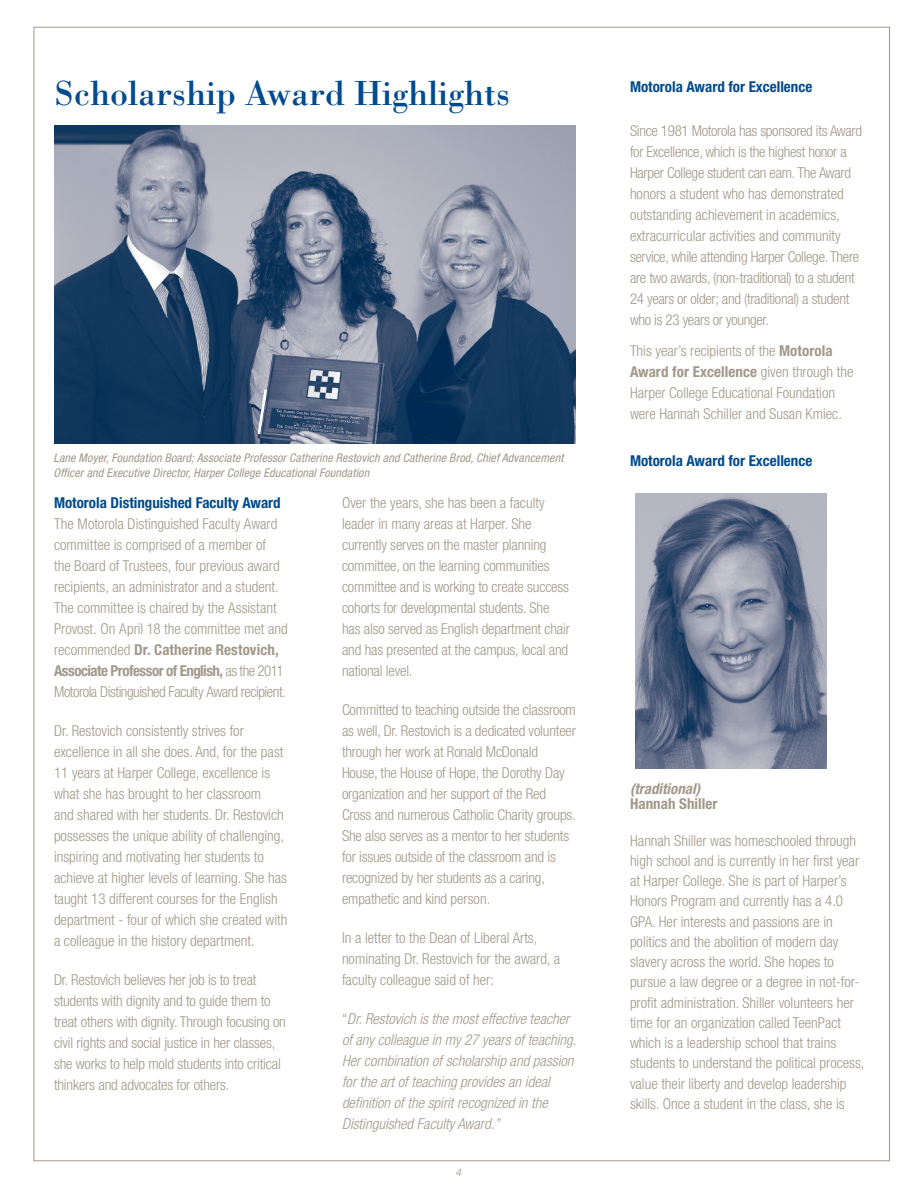
<style>
.page{position:relative;width:918px;height:1188px;background:#fff}
.page>*{position:absolute;margin:0;border:0;box-sizing:border-box;transform-origin:0 0}
.t1{font:36px "Bodoni";color:#004a8d}
.t2{font:300 condensed 15px/21px "Helvetica Neue LT Std";color:#a1988a}
.t3{font:300 condensed 15px/21px "Helvetica Neue LT Std";letter-spacing:-.02em;color:#a1988a}
.t4{font:italic 300 condensed 15px/21px "Helvetica Neue LT Std";color:#a1988a}
.t5{font:700 condensed 15px "Helvetica Neue LT Std";color:#004a8d}
.t6{font:italic 700 condensed 15px "Helvetica Neue LT Std";color:#a1988a}
.t7{font:700 condensed 15px "Helvetica Neue LT Std";letter-spacing:.005em;color:#a1988a}
.t8{font:italic condensed 12px/15px "Helvetica Neue LT Std";letter-spacing:.01em;color:#a1988a}
.t9{font:italic 300 10.5px "Helvetica Neue LT Std";color:#a1988a}
.s1{font-weight:700}
.s2{font-style:normal}
</style>
<div class="page">
<img style="left:54px;top:126px;width:522px;height:317px">
<img style="left:635px;top:494px;width:191px;height:275px">
<h1 class="t1" style="left:54px;top:71px;width:458px">Scholarship Award Highlights</h1>
<p class="t8" style="left:54px;top:450px;width:511px">Lane Moyer, Foundation Board; Associate Professor Catherine Restovich and Catherine Brod, Chief Advancement<br>Officer and Executive Director, Harper College Educational Foundation</p>
<p class="t5" style="left:54px;top:494px;width:228px">Motorola Distinguished Faculty Award</p>
<p class="t2" style="left:54px;top:513px;width:235px">The Motorola Distinguished Faculty Award committee is comprised of a member of<br>the Board of Trustees, four previous award recipients, an administrator and a student.<br>The committee is chaired by the Assistant Provost. On April 18 the committee met and recommended <span class="s1">Dr. Catherine Restovich, Associate Professor of English,</span> as the 2011<br>Motorola Distinguished Faculty Award recipient.</p>
<p class="t2" style="left:54px;top:720px;width:235px">Dr. Restovich consistently strives for excellence in all she does. And, for the past 11 years at Harper College, excellence is what she has brought to her classroom<br>and shared with her students. Dr. Restovich possesses the unique ability of challenging, inspiring and motivating her students to achieve at higher levels of learning. She has taught 13 different courses for the English department - four of which she created with a colleague in the history department.</p>
<p class="t2" style="left:54px;top:969px;width:233px">Dr. Restovich believes her job is to treat students with dignity and to guide them to treat others with dignity. Through focusing on civil rights and social justice in her classes, she works to help mold students into critical thinkers and advocates for others.</p>
<p class="t2" style="left:342px;top:492px;width:229px">Over the years, she has been a faculty leader in many areas at Harper. She currently serves on the master planning committee, on the learning communities committee and is working to create success cohorts for developmental students. She has also served as English department chair and has presented at the campus, local and national level.</p>
<p class="t2" style="left:342px;top:699px;width:235px">Committed to teaching outside the classroom as well, Dr. Restovich is a dedicated volunteer through her work at Ronald McDonald House, the House of Hope, the Dorothy Day organization and her support of the Red Cross and numerous Catholic Charity groups.<br>She also serves as a mentor to her students for issues outside of the classroom and is recognized by her students as a caring, empathetic and kind person.</p>
<p class="t2" style="left:342px;top:927px;width:220px">In a letter to the Dean of Liberal Arts, nominating Dr. Restovich for the award, a faculty colleague said of her:</p>
<p class="t4" style="left:342px;top:1009px;width:236px"><span class="s2">“</span>Dr. Restovich is the most effective teacher of any colleague in my 27 years of teaching.<br>Her combination of scholarship and passion for the art of teaching provides an ideal definition of the spirit recognized in the Distinguished Faculty Award.”</p>
<p class="t9" style="left:456px;top:1166px;width:7px">4</p>
<p class="t5" style="left:630px;top:77px;width:184px">Motorola Award for Excellence</p>
<p class="t3" style="left:630px;top:120px;width:234px">Since 1981 Motorola has sponsored its Award for Excellence, which is the highest honor a Harper College student can earn. The Award honors a student who has demonstrated outstanding achievement in academics, extracurricular activities and community service, while attending Harper College. There are two awards, (non-traditional) to a student 24 years or older; and (traditional) a student who is 23 years or younger.</p>
<p class="t2" style="left:630px;top:340px;width:225px">This year’s recipients of the <span class="s1">Motorola Award for Excellence</span> given through the Harper College Educational Foundation were Hannah Schiller and Susan Kmiec.</p>
<p class="t5" style="left:630px;top:451px;width:184px">Motorola Award for Excellence</p>
<p class="t6" style="left:630px;top:779px;width:72px">(traditional)</p>
<p class="t7" style="left:630px;top:794px;width:89px">Hannah Shiller</p>
<p class="t2" style="left:630px;top:830px;width:236px;line-height:20.2px">Hannah Shiller was homeschooled through high school and is currently in her first year at Harper College. She is part of Harper’s Honors Program and currently has a 4.0<br>GPA. Her interests and passions are in politics and the abolition of modern day slavery across the world. She hopes to pursue a law degree or a degree in not-for&shy;profit administration. Shiller volunteers her time for an organization called TeenPact which is a leadership school that trains students to understand the political process, value their liberty and develop leadership skills. Once a student in the class, she is</p>
</div>
